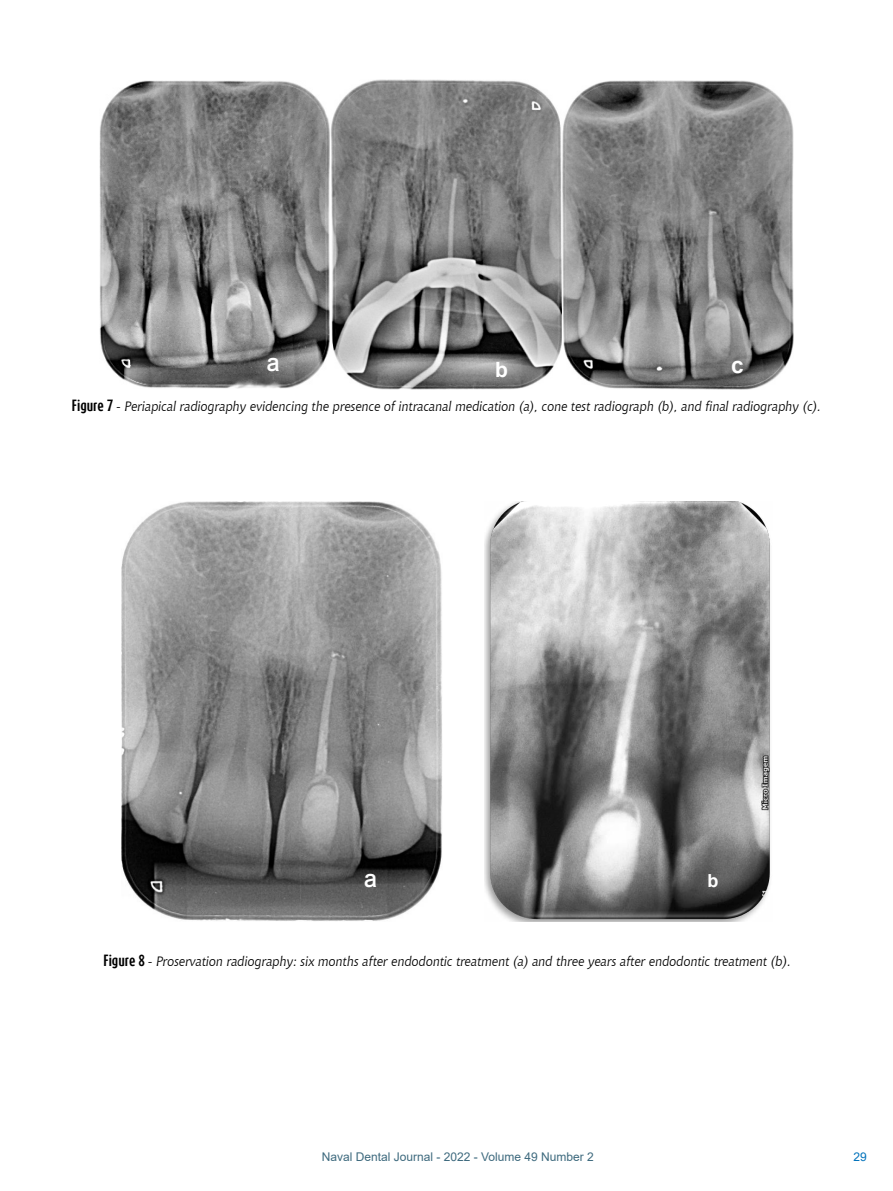
<style>
.page{position:relative;width:893px;height:1191px;background:#fff}
.page>*{position:absolute;margin:0;border:0;box-sizing:border-box;transform-origin:0 0}
.t1{font:700 22.5px "Arial";color:#fff}
.t2{font:700 21px "Arial";color:#fff}
.t3{font:700 18px "Arial";color:#fff}
.t4{font:italic 13.5px "Chianti OSFBT";color:#000}
.t5{font:12px "Arial";color:#3e6a7e}
.t6{font:12px "Arial";color:#0072bb}
.s1{font-family:"Dax Compact";font-weight:700;font-style:normal}
</style>
<div class="page">
<img style="left:99px;top:81px;width:231px;height:308px">
<img style="left:330px;top:79px;width:232px;height:310px">
<img style="left:562px;top:81px;width:232px;height:308px">
<img style="left:484px;top:501px;width:287px;height:420px">
<img style="left:122px;top:501px;width:320px;height:420px">
<h3 class="t3" style="left:267px;top:352px;width:14px">A</h3>
<h2 class="t2" style="left:495px;top:355px;width:14px">b</h2>
<h1 class="t1" style="left:731px;top:349px;width:14px">c</h1>
<p class="t4" style="left:72px;top:398px;width:751px"><span class="s1">Figure 7</span> - Periapical radiography evidencing the presence of intracanal medication (a), cone test radiograph (b), and final radiography (c).</p>
<h3 class="t3" style="left:364px;top:868px;width:14px">A</h3>
<h3 class="t3" style="left:707px;top:868px;width:12px">b</h3>
<p class="t4" style="left:103px;top:953px;width:689px"><span class="s1">Figure 8</span> - Proservation radiography: six months after endodontic treatment (a) and three years after endodontic treatment (b).</p>
<p class="t5" style="left:322px;top:1148px;width:274px">Naval Dental Journal - 2022 - Volume 49 Number 2</p>
<p class="t6" style="left:853px;top:1148px;width:15px">29</p>
</div>
